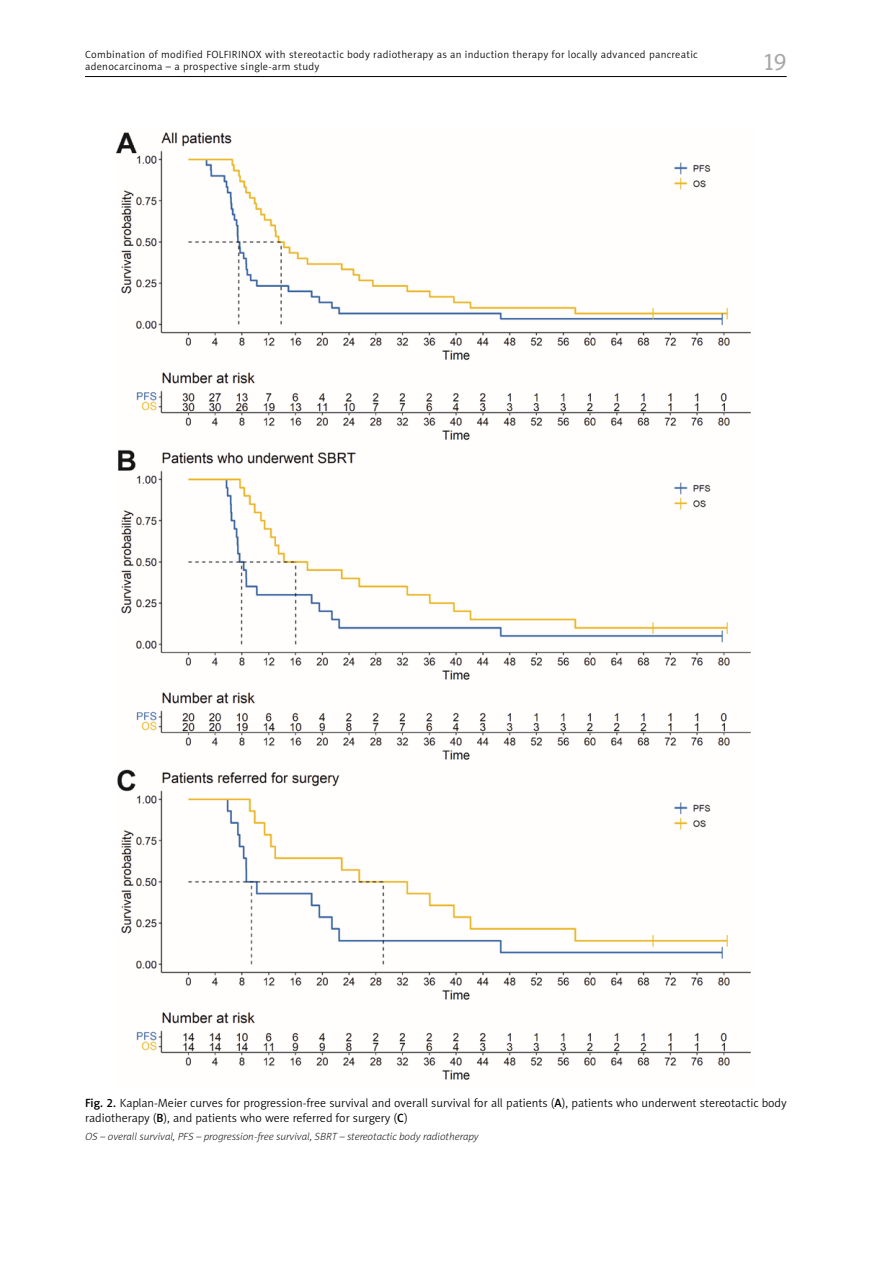
<style>
.page{position:relative;width:893px;height:1263px;background:#fff}
.page>*{position:absolute;margin:0;border:0;box-sizing:border-box;transform-origin:0 0}
.t1{font:24px "Naomi Sans EFN";color:#a8a8a7}
.t2{font:12px/15px "Naomi Sans EFN Light";color:#000}
.t3{font:10.5px/12.6px "Naomi Sans EFN Light";letter-spacing:.03em;color:#000}
.t4{font:italic 10.5px "Naomi Sans EFN Thin";color:#000}
.s1{font-family:"Naomi Sans EFN Medium"}
</style>
<div class="page">
<hr style="left:85px;top:76px;width:702px;height:1px;background:#000">
<img style="left:116px;top:132px;width:635px;height:948px">
<p class="t3" style="left:85px;top:48px;width:614px">Combination of modified FOLFIRINOX with stereotactic body radiotherapy as an induction therapy for locally advanced pancreatic adenocarcinoma – a prospective single-arm study</p>
<h1 class="t1" style="left:764px;top:48px;width:24px">19</h1>
<p class="t2" style="left:85px;top:1095px;width:703px"><span class="s1">Fig. 2.</span> Kaplan-Meier curves for progression-free survival and overall survival for all patients (<span class="s1">A</span>), patients who underwent stereotactic body radiotherapy (<span class="s1">B</span>), and patients who were referred for surgery (<span class="s1">C</span>)</p>
<p class="t4" style="left:85px;top:1130px;width:395px">OS – overall survival, PFS – progression-free survival, SBRT – stereotactic body radiotherapy</p>
</div>
